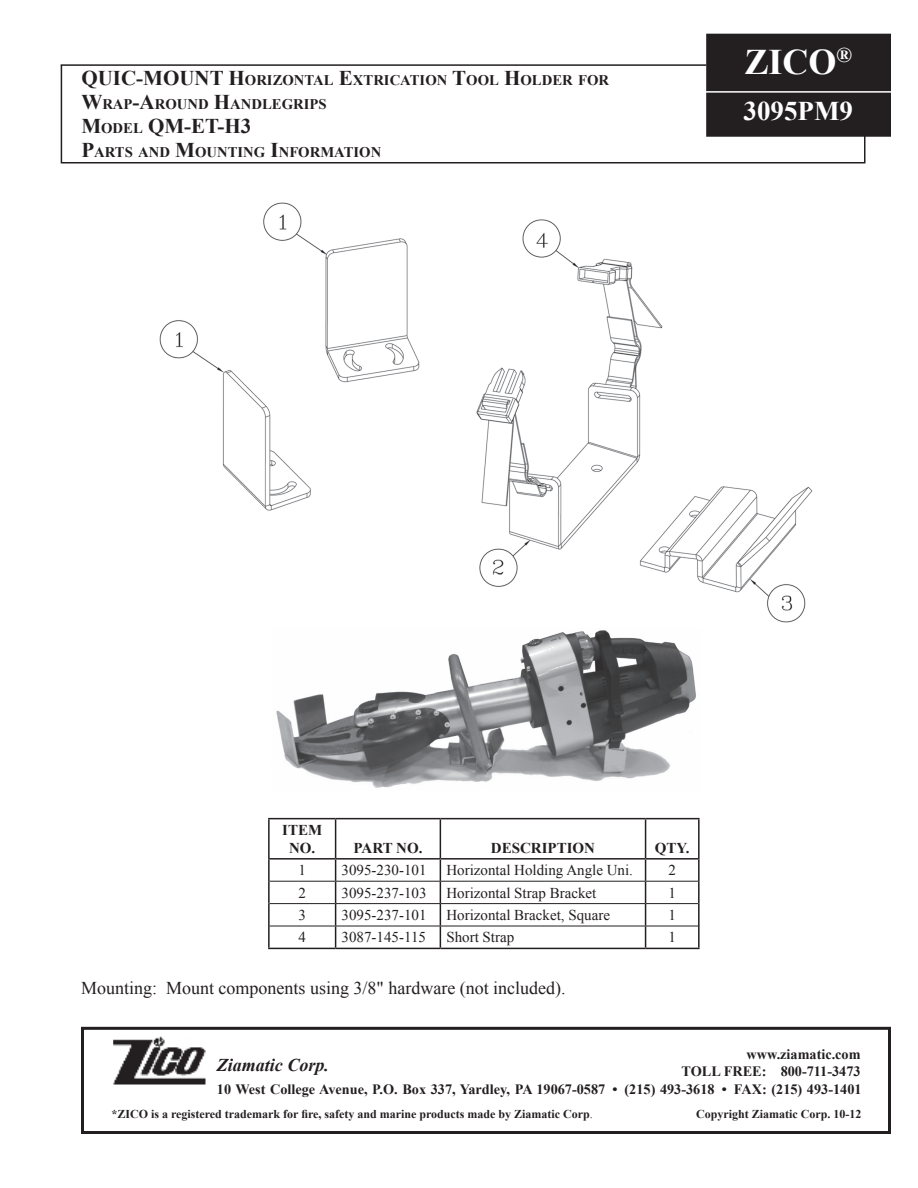
<style>
.page{position:relative;width:918px;height:1188px;background:#fff}
.page>*{position:absolute;margin:0;border:0;box-sizing:border-box;transform-origin:0 0}
.t1{font:700 36px "Times New Roman";color:#fff}
.t2{font:700 27px "Times New Roman";color:#fff}
.t3{font:700 21px "Times New Roman";color:#231f20}
.t4{font:18px "Times New Roman";color:#231f20}
.t5{font:italic 700 18px "Times New Roman";color:#231f20}
.t6{font:15px "Times New Roman";color:#231f20}
.t7{font:700 15px/18px "Times New Roman";color:#231f20;text-align:center}
.t8{font:700 14.7px "Times New Roman";color:#231f20}
.t9{font:700 14.25px/17.1px "Times New Roman";color:#231f20;text-align:right}
.t10{font:700 12px "Times New Roman";color:#231f20}
.s1{font-size:14.7px}
.s2{font-size:21px}
.s3{font-style:inherit}
.s4{font-weight:400}
</style>
<div class="page">
<img style="left:159px;top:202px;width:654px;height:421px">
<div style="left:707px;top:34px;width:183px;height:102px;background:#231f20"></div>
<div style="left:706px;top:34px;width:185px;height:103px;border:2px solid #231f20"></div>
<hr style="left:61px;top:162px;width:803px;height:2px;background:#231f20">
<hr style="left:705px;top:91px;width:186px;height:2px;background:#fff">
<hr style="left:61px;top:65px;width:1px;height:97px;background:#231f20">
<hr style="left:61px;top:64px;width:645px;height:2px;background:#231f20">
<hr style="left:864px;top:128px;width:2px;height:36px;background:#231f20">
<div style="left:81px;top:1027px;width:810px;height:107px;border:3px solid #231f20"></div>
<img style="left:113px;top:1036px;width:93px;height:49px">
<hr style="left:268px;top:818px;width:68px;height:1px;background:#231f20">
<hr style="left:268px;top:819px;width:2px;height:39px;background:#231f20">
<hr style="left:336px;top:818px;width:104px;height:1px;background:#231f20">
<hr style="left:335px;top:819px;width:1px;height:39px;background:#231f20">
<hr style="left:440px;top:818px;width:206px;height:1px;background:#231f20">
<hr style="left:440px;top:819px;width:1px;height:39px;background:#231f20">
<hr style="left:646px;top:818px;width:54px;height:1px;background:#231f20">
<hr style="left:645px;top:819px;width:1px;height:39px;background:#231f20">
<hr style="left:698px;top:819px;width:2px;height:39px;background:#231f20">
<hr style="left:268px;top:858px;width:68px;height:2px;background:#231f20">
<hr style="left:268px;top:860px;width:2px;height:21px;background:#231f20">
<hr style="left:336px;top:858px;width:104px;height:2px;background:#231f20">
<hr style="left:440px;top:858px;width:206px;height:2px;background:#231f20">
<hr style="left:646px;top:858px;width:54px;height:2px;background:#231f20">
<hr style="left:698px;top:860px;width:2px;height:21px;background:#231f20">
<hr style="left:268px;top:881px;width:2px;height:23px;background:#231f20">
<hr style="left:698px;top:881px;width:2px;height:23px;background:#231f20">
<hr style="left:268px;top:904px;width:2px;height:22px;background:#231f20">
<hr style="left:698px;top:904px;width:2px;height:22px;background:#231f20">
<hr style="left:268px;top:926px;width:2px;height:22px;background:#231f20">
<svg style="left:335px;top:860px;width:1px;height:88px"></svg>
<svg style="left:440px;top:860px;width:1px;height:88px"></svg>
<svg style="left:645px;top:860px;width:1px;height:88px"></svg>
<hr style="left:698px;top:926px;width:2px;height:22px;background:#231f20">
<hr style="left:268px;top:948px;width:68px;height:1px;background:#231f20">
<hr style="left:336px;top:948px;width:104px;height:1px;background:#231f20">
<hr style="left:440px;top:948px;width:206px;height:1px;background:#231f20">
<hr style="left:646px;top:948px;width:54px;height:1px;background:#231f20">
<hr style="left:270px;top:881px;width:66px;height:1px;background:#231f20">
<hr style="left:336px;top:881px;width:104px;height:1px;background:#231f20">
<hr style="left:440px;top:881px;width:206px;height:1px;background:#231f20">
<hr style="left:646px;top:881px;width:52px;height:1px;background:#231f20">
<hr style="left:270px;top:903px;width:66px;height:1px;background:#231f20">
<hr style="left:336px;top:903px;width:104px;height:1px;background:#231f20">
<hr style="left:440px;top:903px;width:206px;height:1px;background:#231f20">
<hr style="left:646px;top:903px;width:52px;height:1px;background:#231f20">
<hr style="left:270px;top:926px;width:66px;height:1px;background:#231f20">
<hr style="left:336px;top:926px;width:104px;height:1px;background:#231f20">
<hr style="left:440px;top:926px;width:206px;height:1px;background:#231f20">
<hr style="left:646px;top:926px;width:52px;height:1px;background:#231f20">
<img style="left:276px;top:630px;width:420px;height:158px">
<h3 class="t3" style="left:81px;top:63px;width:213px">QUIC-MOUNT H<span class="s1">ORIZONT</span></h3>
<p class="t8" style="left:313px;top:70px;width:107px">AL <span class="s2">E</span>XTRICATION</p>
<p class="t8" style="left:452px;top:70px;width:158px"><span class="s2">T</span>OOL <span class="s2">H</span>OLDER FOR</p>
<p class="t8" style="left:81px;top:94px;width:96px"><span class="s2">W</span>RAP<span class="s2">-A</span>ROUN</p>
<p class="t8" style="left:198px;top:94px;width:130px">D <span class="s2">H</span>ANDLEGRIPS</p>
<h3 class="t3" style="left:81px;top:111px;width:171px">M<span class="s1">ODEL</span> QM-ET-H3</h3>
<p class="t8" style="left:81px;top:142px;width:125px"><span class="s2">P</span>ARTS AND <span class="s2">M</span>OUNTIN</p>
<p class="t8" style="left:254px;top:142px;width:101px">G <span class="s2">I</span>NFORMATION</p>
<h1 class="t1" style="left:744px;top:37px;width:109px">ZICO<sup>®</sup></h1>
<h2 class="t2" style="left:744px;top:92px;width:111px">3095PM9</h2>
<p class="t7" style="left:282px;top:820px;width:42px">ITEM<br>NO.</p>
<p class="t7" style="left:354px;top:838px;width:70px">PART NO.</p>
<p class="t7" style="left:491px;top:838px;width:106px">DESCRIPTION</p>
<p class="t7" style="left:655px;top:838px;width:36px">QTY.</p>
<p class="t6" style="left:298px;top:860px;width:9px">1</p>
<p class="t6" style="left:342px;top:860px;width:86px">3095-230-101</p>
<p class="t6" style="left:446px;top:860px;width:188px">Horizontal Holding Angle Uni<span class="s3">.</span></p>
<p class="t6" style="left:668px;top:860px;width:9px">2</p>
<p class="t6" style="left:298px;top:882px;width:9px">2</p>
<p class="t6" style="left:342px;top:882px;width:86px">3095-237-103</p>
<p class="t6" style="left:446px;top:882px;width:151px">Horizontal Strap Bracket</p>
<p class="t6" style="left:668px;top:882px;width:9px">1</p>
<p class="t6" style="left:298px;top:905px;width:9px">3</p>
<p class="t6" style="left:342px;top:905px;width:86px">3095-237-101</p>
<p class="t6" style="left:446px;top:905px;width:165px">Horizontal Bracket, Square</p>
<p class="t6" style="left:668px;top:905px;width:9px">1</p>
<p class="t6" style="left:298px;top:927px;width:9px">4</p>
<p class="t6" style="left:342px;top:927px;width:86px">3087-145-115</p>
<p class="t6" style="left:446px;top:927px;width:69px">Short Strap</p>
<p class="t6" style="left:668px;top:927px;width:9px">1</p>
<p class="t4" style="left:81px;top:976px;width:486px">Mounting: Mount components using 3/8" hardware (not included).</p>
<p class="t9" style="left:682px;top:1045px;width:181px">www.ziamatic.com<br>TOLL FREE: 800-711-3473</p>
<p class="t5" style="left:217px;top:1053px;width:114px">Ziamatic Corp.</p>
<p class="t9" style="left:217px;top:1081px;width:646px">10 West College Avenue, P.O. Box 337, Yardley, PA 19067-0587 • (215) 493-3618 • FAX: (215) 493-1401</p>
<p class="t10" style="left:111px;top:1106px;width:483px">*ZICO is a registered trademark for fire, safety and marine products made by Ziamatic Corp<span class="s4">.</span></p>
<p class="t10" style="left:696px;top:1106px;width:167px">Copyright Ziamatic Corp. 10-12</p>
</div>
